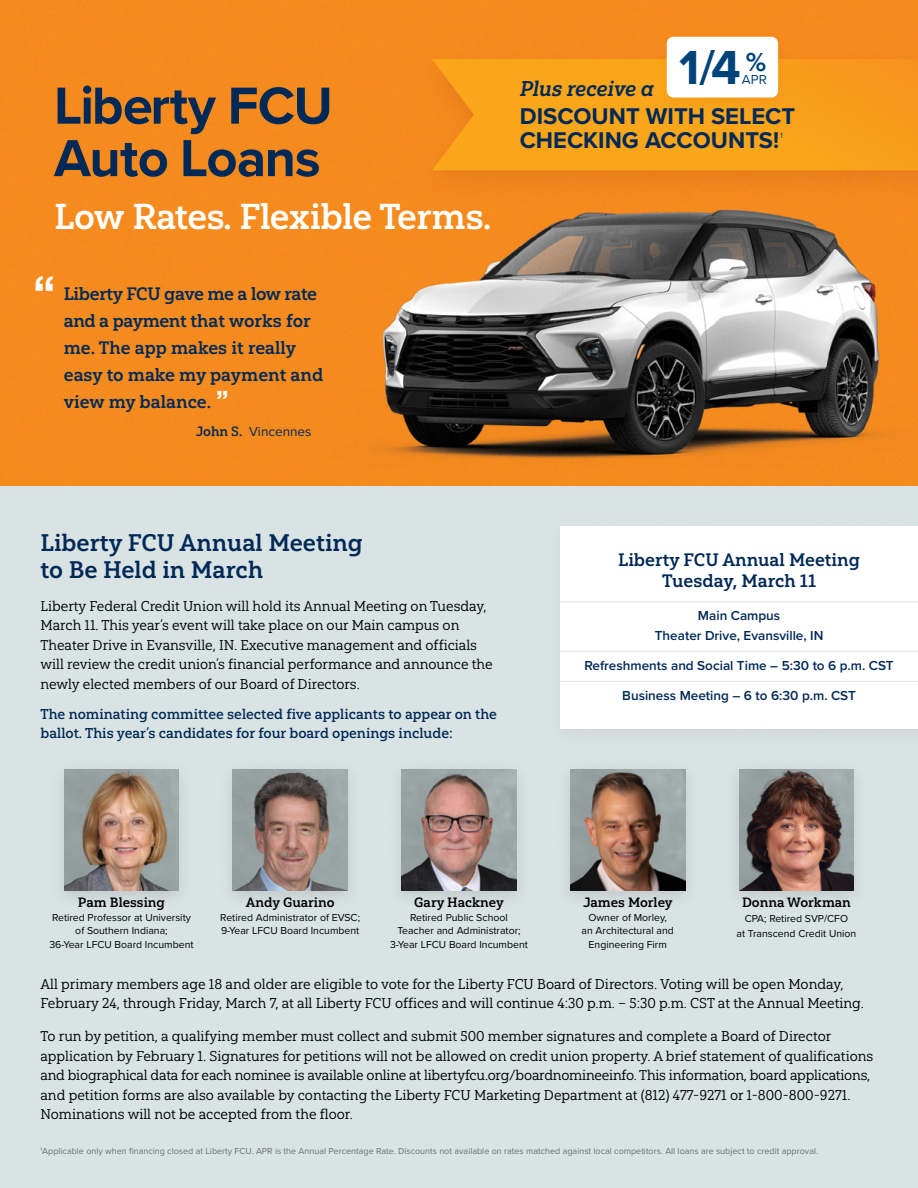
<style>
.page{position:relative;width:918px;height:1188px;background:#fff}
.page>*{position:absolute;margin:0;border:0;box-sizing:border-box;transform-origin:0 0}
.t1{font:700 54px/52.5px "Proxima Nova";letter-spacing:-.02em;color:#002957}
.t2{font:700 49.5px "Proxima Nova";color:#00427a}
.t3{font:48px "N Haas Grotesk TX Pro 75 Bd";color:#fff}
.t4{font:36px "Yorkten Slab Nor Dem";letter-spacing:-.015em;color:#fff}
.t5{font:24px/27px "Yorkten Slab Nor Dem";color:#002957}
.t6{font:700 23.7px/23.7px "Proxima Nova";color:#002957}
.t7{font:21.3px "Yorkten Slab Nor Bol It";color:#002957}
.t8{font:18px/27px "Yorkten Slab Nor Dem";color:#002957}
.t9{font:14.25px/19.5px "Yorkten Slab Nor Reg";color:#000}
.t10{font:14.25px/19.5px "Yorkten Slab Nor Med";color:#002957}
.t11{font:600 13.5px/19.5px "Proxima Nova";color:#002957;text-align:center}
.t12{font:13.5px "Yorkten Slab Nor Dem";color:#000}
.t13{font:13.5px "Proxima Nova";color:#002957}
.t14{font:13.5px "Proxima Nova";color:#00427a}
.t15{font:10.5px/13.5px "Proxima Nova";color:#000;text-align:center}
.t16{font:9px "Proxima Nova";color:#6d6e71}
.t17{font:7.8px "Proxima Nova";color:#002957}
.s1{font-family:"N Haas Grotesk TX Pro 75 Bd";font-size:27px;color:#fff}
.s2{font-family:"Yorkten Slab Nor Dem"}
.s3{font-weight:600}
</style>
<div class="page">
<img style="left:0;top:0;width:918px;height:486px">
<div style="left:410px;top:45px;width:508px;height:160px;background:#f3891d"></div>
<svg style="left:432px;top:59px;width:486px;height:111px"></svg>
<div style="left:655px;top:30px;width:135px;height:84px;background:#be4f18;opacity:.1"></div>
<div style="left:667px;top:37px;width:111px;height:60px;background:#fff;border-radius:7px"></div>
<div style="left:0;top:486px;width:918px;height:702px;background:#dae3e4"></div>
<div style="left:560px;top:526px;width:358px;height:203px;background:#fff"></div>
<hr style="left:560px;top:602px;width:358px;height:1px;background:#dae3e4">
<hr style="left:560px;top:651px;width:358px;height:1px;background:#dae3e4">
<hr style="left:560px;top:681px;width:358px;height:1px;background:#dae3e4">
<div style="left:48px;top:758px;width:147px;height:154px;background:#000;opacity:.12"></div>
<img style="left:64px;top:770px;width:115px;height:121px">
<div style="left:217px;top:758px;width:146px;height:154px;background:#000;opacity:.12"></div>
<img style="left:233px;top:770px;width:115px;height:121px">
<div style="left:723px;top:758px;width:147px;height:154px;background:#000;opacity:.12"></div>
<img style="left:739px;top:770px;width:115px;height:121px">
<div style="left:386px;top:758px;width:146px;height:154px;background:#000;opacity:.12"></div>
<img style="left:402px;top:770px;width:114px;height:121px">
<div style="left:555px;top:758px;width:146px;height:154px;background:#000;opacity:.12"></div>
<img style="left:570px;top:770px;width:115px;height:121px">
<h1 class="t1" style="left:54px;top:78px;width:280px">Liberty FCU<br>Auto Loans</h1>
<h3 class="t4" style="left:54px;top:194px;width:439px">Low Rates. Flexible Terms.</h3>
<h3 class="t3" style="left:34px;top:264px;width:23px">“</h3>
<p class="t8" style="left:64px;top:280px;width:261px">Liberty FCU gave me a low rate and a payment that works for me. The app makes it really easy to make my payment and view my balance. <span class="s1">”</span></p>
<p class="t13" style="left:196px;top:422px;width:117px"><span class="s2">John S.</span> Vincennes</p>
<h2 class="t2" style="left:679px;top:31px;width:89px">1<span class="s3">/</span>4 <sup>%</sup></h2>
<p class="t14" style="left:742px;top:70px;width:27px">APR</p>
<h3 class="t7" style="left:520px;top:76px;width:136px">Plus receive a</h3>
<h3 class="t6" style="left:520px;top:104px;width:277px">DISCOUNT WITH SELECT<br>CHECKING ACCOUNTS!</h3>
<p class="t17" style="left:780px;top:129px;width:4px">1</p>
<h3 class="t5" style="left:40px;top:529px;width:324px">Liberty FCU Annual Meeting to Be Held in March</h3>
<p class="t9" style="left:40px;top:596px;width:454px">Liberty Federal Credit Union will hold its Annual Meeting on Tuesday, March 11. This year’s event will take place on our Main campus on Theater Drive in Evansville, IN. Executive management and officials will review the credit union’s financial performance and announce the newly elected members of our Board of Directors.</p>
<p class="t10" style="left:40px;top:704px;width:458px">The nominating committee selected five applicants to appear on the ballot. This year’s candidates for four board openings include:</p>
<p class="t8" style="left:618px;top:550px;width:243px;line-height:21px;text-align:center">Liberty FCU Annual Meeting<br>Tuesday, March 11</p>
<p class="t11" style="left:655px;top:606px;width:170px">Main Campus<br>Theater Drive, Evansville, IN</p>
<p class="t11" style="left:585px;top:655px;width:311px">Refreshments and Social Time – 5:30 to 6 p.m. CST</p>
<p class="t11" style="left:622px;top:685px;width:235px">Business Meeting – 6 to 6:30 p.m. CST</p>
<p class="t12" style="left:78px;top:895px;width:89px">Pam Blessing</p>
<p class="t15" style="left:49px;top:910px;width:146px">Retired Professor at University of Southern Indiana;<br>36-Year LFCU Board Incumbent</p>
<p class="t12" style="left:246px;top:895px;width:90px">Andy Guarino</p>
<p class="t15" style="left:220px;top:910px;width:141px;text-align:left">Retired Administrator of EVSC;<br>9-Year LFCU Board Incumbent</p>
<p class="t12" style="left:414px;top:895px;width:91px">Gary Hackney</p>
<p class="t15" style="left:390px;top:910px;width:139px">Retired Public School<br>Teacher and Administrator;<br>3-Year LFCU Board Incumbent</p>
<p class="t12" style="left:583px;top:895px;width:91px">James Morley</p>
<p class="t15" style="left:582px;top:910px;width:94px">Owner of Morley, an Architectural and<br>Engineering Firm</p>
<p class="t12" style="left:742px;top:895px;width:110px">Donna Workman</p>
<p class="t15" style="left:737px;top:911px;width:121px;line-height:15px">CPA; Retired SVP/CFO<br>at Transcend Credit Union</p>
<p class="t9" style="left:40px;top:974px;width:825px">All primary members age 18 and older are eligible to vote for the Liberty FCU Board of Directors. Voting will be open Monday,<br>February 24, through Friday, March 7, at all Liberty FCU offices and will continue 4:30 p.m. – 5:30 p.m. CST at the Annual Meeting.</p>
<p class="t9" style="left:40px;top:1027px;width:834px">To run by petition, a qualifying member must collect and submit 500 member signatures and complete a Board of Director application by February 1. Signatures for petitions will not be allowed on credit union property. A brief statement of qualifications and biographical data for each nominee is available online at libertyfcu.org/boardnomineeinfo. This information, board applications, and petition forms are also available by contacting the Liberty FCU Marketing Department at (812) 477-9271 or 1-800-800-9271.<br>Nominations will not be accepted from the floor.</p>
<p class="t16" style="left:40px;top:1145px;width:779px"><sup>1</sup>Applicable only when financing closed at Liberty FCU. APR is the Annual Percentage Rate. Discounts not available on rates matched against local competitors. All loans are subject to credit approval.</p>
</div>
